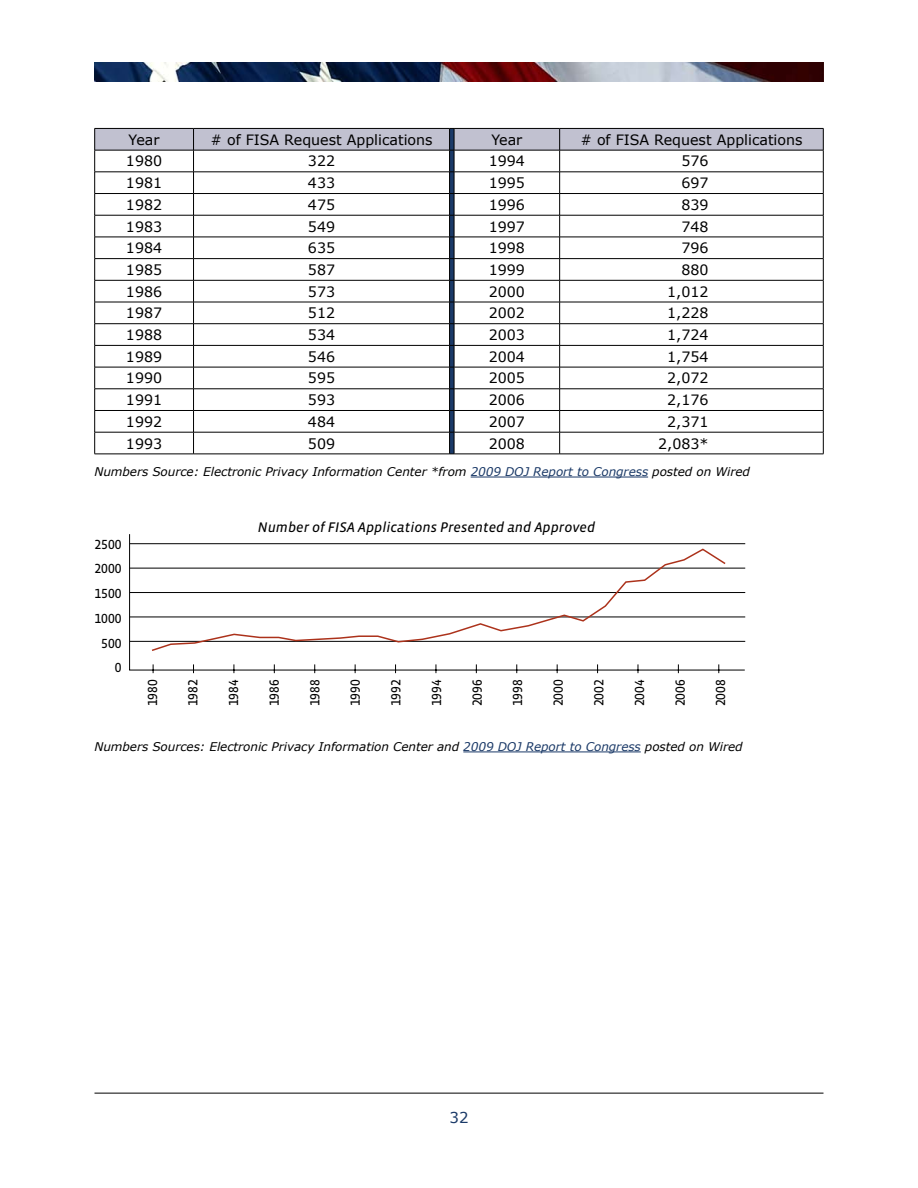
<style>
.page{position:relative;width:918px;height:1188px;background:#fff}
.page>*{position:absolute;margin:0;border:0;box-sizing:border-box;transform-origin:0 0}
.t1{font:15px "Verdana";color:#1b3a68}
.t2{font:14.25px "Verdana";color:#000}
.t3{font:italic 14.25px "Vista Sans Reg";color:#000}
.t4{font:13.5px/24.8px "Vista Sans Alt Reg";color:#000;text-align:right}
.t5{font:italic 12px "Verdana";letter-spacing:-.005em;color:#000}
.s1{color:#1b3a68}
</style>
<div class="page">
<hr style="left:94px;top:1093px;width:730px;height:1px;background:#000">
<img style="left:94px;top:63px;width:730px;height:18px">
<hr style="left:471px;top:477px;width:177px;height:1px;background:#1b3a68">
<hr style="left:463px;top:752px;width:178px;height:1px;background:#1b3a68">
<svg style="left:94px;top:128px;width:730px;height:327px"></svg>
<hr style="left:454px;top:454px;width:106px;height:1px;background:#000">
<hr style="left:560px;top:454px;width:264px;height:1px;background:#000">
<svg style="left:129px;top:534px;width:616px;height:140px"></svg>
<hr style="left:130px;top:543px;width:615px;height:1px;background:#000">
<hr style="left:130px;top:641px;width:615px;height:1px;background:#000">
<hr style="left:130px;top:617px;width:615px;height:1px;background:#000">
<hr style="left:130px;top:592px;width:615px;height:1px;background:#000">
<hr style="left:130px;top:568px;width:615px;height:1px;background:#000">
<svg style="left:150px;top:548px;width:577px;height:104px"></svg>
<p class="t2" style="left:129px;top:130px;width:33px">Year</p>
<p class="t2" style="left:210px;top:130px;width:224px"># of FISA Request Applications</p>
<p class="t2" style="left:491px;top:130px;width:33px">Year</p>
<p class="t2" style="left:580px;top:130px;width:224px"># of FISA Request Applications</p>
<p class="t2" style="left:126px;top:152px;width:38px">1980</p>
<p class="t2" style="left:308px;top:152px;width:29px">322</p>
<p class="t2" style="left:489px;top:152px;width:38px">1994</p>
<p class="t2" style="left:681px;top:152px;width:29px">576</p>
<p class="t2" style="left:126px;top:174px;width:38px">1981</p>
<p class="t2" style="left:308px;top:174px;width:29px">433</p>
<p class="t2" style="left:489px;top:174px;width:38px">1995</p>
<p class="t2" style="left:681px;top:174px;width:29px">697</p>
<p class="t2" style="left:126px;top:196px;width:38px">1982</p>
<p class="t2" style="left:308px;top:196px;width:29px">475</p>
<p class="t2" style="left:489px;top:196px;width:38px">1996</p>
<p class="t2" style="left:681px;top:196px;width:29px">839</p>
<p class="t2" style="left:126px;top:217px;width:38px">1983</p>
<p class="t2" style="left:308px;top:217px;width:29px">549</p>
<p class="t2" style="left:489px;top:217px;width:38px">1997</p>
<p class="t2" style="left:681px;top:217px;width:29px">748</p>
<p class="t2" style="left:126px;top:239px;width:38px">1984</p>
<p class="t2" style="left:308px;top:239px;width:29px">635</p>
<p class="t2" style="left:489px;top:239px;width:38px">1998</p>
<p class="t2" style="left:681px;top:239px;width:29px">796</p>
<p class="t2" style="left:126px;top:261px;width:38px">1985</p>
<p class="t2" style="left:308px;top:261px;width:29px">587</p>
<p class="t2" style="left:489px;top:261px;width:38px">1999</p>
<p class="t2" style="left:681px;top:261px;width:29px">880</p>
<p class="t2" style="left:126px;top:282px;width:38px">1986</p>
<p class="t2" style="left:308px;top:282px;width:29px">573</p>
<p class="t2" style="left:489px;top:282px;width:38px">2000</p>
<p class="t2" style="left:667px;top:282px;width:43px">1,012</p>
<p class="t2" style="left:126px;top:304px;width:38px">1987</p>
<p class="t2" style="left:308px;top:304px;width:29px">512</p>
<p class="t2" style="left:489px;top:304px;width:38px">2002</p>
<p class="t2" style="left:667px;top:304px;width:43px">1,228</p>
<p class="t2" style="left:126px;top:326px;width:38px">1988</p>
<p class="t2" style="left:308px;top:326px;width:29px">534</p>
<p class="t2" style="left:489px;top:326px;width:38px">2003</p>
<p class="t2" style="left:667px;top:326px;width:43px">1,724</p>
<p class="t2" style="left:126px;top:348px;width:38px">1989</p>
<p class="t2" style="left:308px;top:348px;width:29px">546</p>
<p class="t2" style="left:489px;top:348px;width:38px">2004</p>
<p class="t2" style="left:667px;top:348px;width:43px">1,754</p>
<p class="t2" style="left:126px;top:369px;width:38px">1990</p>
<p class="t2" style="left:308px;top:369px;width:29px">595</p>
<p class="t2" style="left:489px;top:369px;width:38px">2005</p>
<p class="t2" style="left:667px;top:369px;width:43px">2,072</p>
<p class="t2" style="left:126px;top:391px;width:38px">1991</p>
<p class="t2" style="left:308px;top:391px;width:29px">593</p>
<p class="t2" style="left:489px;top:391px;width:38px">2006</p>
<p class="t2" style="left:667px;top:391px;width:43px">2,176</p>
<p class="t2" style="left:126px;top:413px;width:38px">1992</p>
<p class="t2" style="left:308px;top:413px;width:29px">484</p>
<p class="t2" style="left:489px;top:413px;width:38px">2007</p>
<p class="t2" style="left:667px;top:413px;width:43px">2,371</p>
<p class="t2" style="left:126px;top:434px;width:38px">1993</p>
<p class="t2" style="left:308px;top:434px;width:29px">509</p>
<p class="t2" style="left:489px;top:434px;width:38px">2008</p>
<p class="t2" style="left:658px;top:434px;width:52px">2,083*</p>
<p class="t5" style="left:94px;top:464px;width:657px">Numbers Source: Electronic Privacy Information Center *from <span class="s1">2009 DOJ Report to Congress</span> posted on Wired</p>
<p class="t4" style="left:94px;top:532px;width:28px">2500<br>2000<br>1500<br>1000<br>500<br>0</p>
<p class="t3" style="left:258px;top:520px;width:339px">Number of FISA Applications Presented and Approved</p>
<p class="t4" style="left:343px;top:706px;width:28px;rotate:-90deg">1990</p>
<p class="t4" style="left:425px;top:706px;width:28px;rotate:-90deg">1994</p>
<p class="t4" style="left:506px;top:706px;width:28px;rotate:-90deg">1998</p>
<p class="t4" style="left:587px;top:706px;width:28px;rotate:-90deg">2002</p>
<p class="t5" style="left:94px;top:739px;width:650px">Numbers Sources: Electronic Privacy Information Center and <span class="s1">2009 DOJ Report to Congress</span> posted on Wired</p>
<p class="t4" style="left:140px;top:706px;width:28px;rotate:-90deg">1980</p>
<p class="t4" style="left:181px;top:706px;width:28px;rotate:-90deg">1982</p>
<p class="t4" style="left:222px;top:706px;width:28px;rotate:-90deg">1984</p>
<p class="t4" style="left:262px;top:706px;width:28px;rotate:-90deg">1986</p>
<p class="t4" style="left:303px;top:706px;width:28px;rotate:-90deg">1988</p>
<p class="t4" style="left:384px;top:706px;width:28px;rotate:-90deg">1992</p>
<p class="t4" style="left:465px;top:706px;width:28px;rotate:-90deg">2096</p>
<p class="t4" style="left:546px;top:706px;width:28px;rotate:-90deg">2000</p>
<p class="t4" style="left:628px;top:706px;width:28px;rotate:-90deg">2004</p>
<p class="t4" style="left:668px;top:706px;width:28px;rotate:-90deg">2006</p>
<p class="t4" style="left:709px;top:706px;width:28px;rotate:-90deg">2008</p>
<p class="t1" style="left:449px;top:1108px;width:21px">32</p>
</div>
